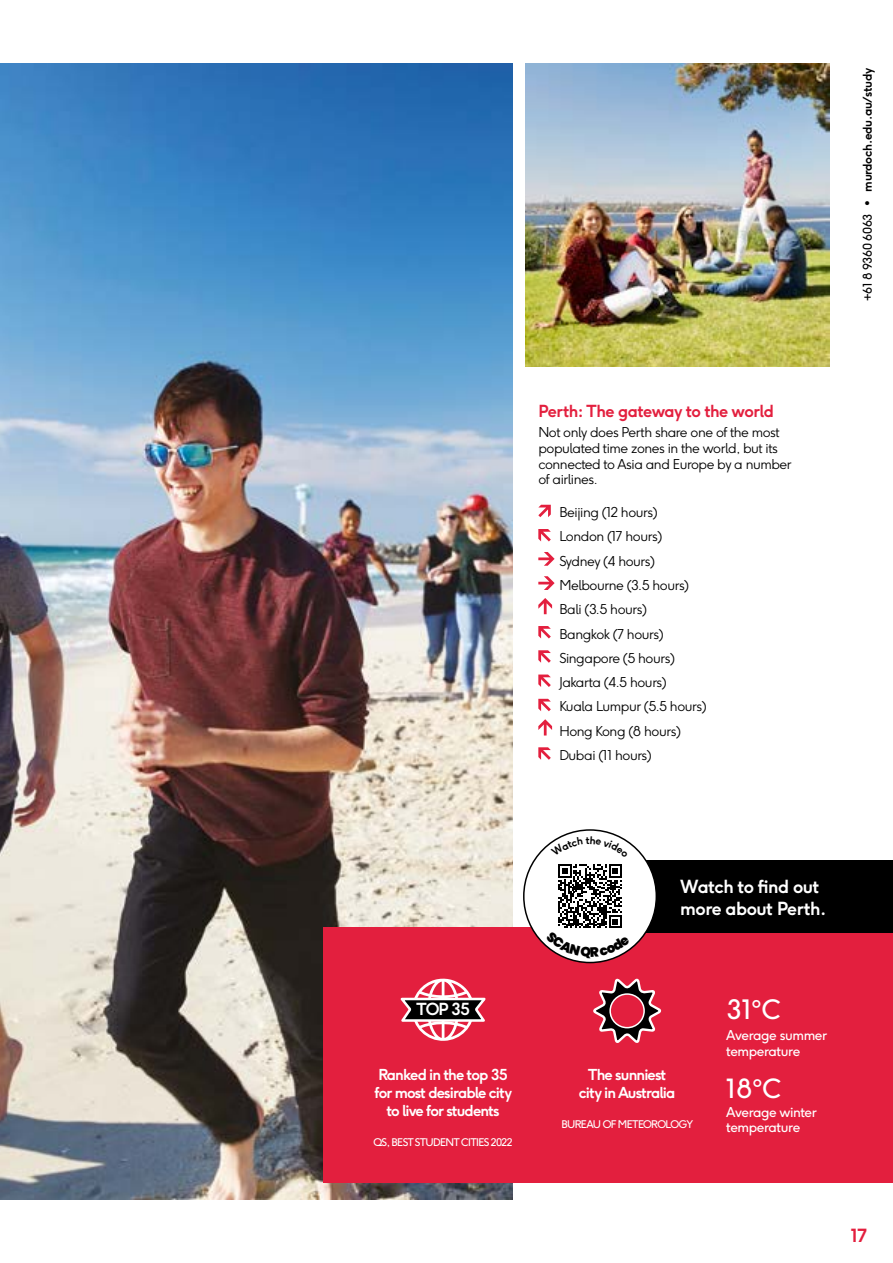
<style>
.page{position:relative;width:893px;height:1263px;background:#fff}
.page>*{position:absolute;margin:0;border:0;box-sizing:border-box;transform-origin:0 0}
.t1{font:26.55px "F37 Ginger";color:#fff}
.t2{font:26.25px "F37 Ginger";color:#fff}
.t3{font:700 18px "F37 Ginger";color:#e31f3e}
.CTA_black_small_10_1{font:700 17.85px/21.5px "F37 Ginger";letter-spacing:-.03em;color:#fff}
.Subhead_11_12_Red{font:700 16.5px "F37 Ginger";letter-spacing:-.03em;color:#e31f3e}
.Infographic_heading{font:700 16.5px "F37 Ginger";color:#fff}
.Infographic_heading-2{font:700 15px/18px "F37 Ginger";letter-spacing:-.06em;color:#fff;text-align:center}
.Body_9_10_5{font:300 13.5px/15.8px "F37 Ginger";letter-spacing:-.03em;color:#000}
.Body_9_10_5-2{font:13.5px/15.8px "F37 Ginger";letter-spacing:-.03em;color:#fff}
.t4{font:700 12px "F37 Ginger";letter-spacing:-.03em;color:#000}
.Infographic_Referenc{font:10.5px "F37 Ginger";letter-spacing:-.06em;color:#fff}
.s1{font-weight:400}
</style>
<div class="page">
<img style="left:0;top:64px;width:513px;height:1135px">
<div style="left:323px;top:927px;width:570px;height:255px;background:#e31f3e"></div>
<svg style="left:538px;top:505px;width:13px;height:12px"></svg>
<svg style="left:538px;top:529px;width:13px;height:12px"></svg>
<svg style="left:538px;top:552px;width:17px;height:14px"></svg>
<svg style="left:538px;top:576px;width:17px;height:14px"></svg>
<svg style="left:538px;top:598px;width:14px;height:16px"></svg>
<svg style="left:538px;top:626px;width:13px;height:12px"></svg>
<svg style="left:538px;top:650px;width:13px;height:13px"></svg>
<svg style="left:538px;top:674px;width:13px;height:13px"></svg>
<svg style="left:538px;top:699px;width:13px;height:12px"></svg>
<svg style="left:538px;top:719px;width:14px;height:16px"></svg>
<svg style="left:538px;top:747px;width:13px;height:13px"></svg>
<div style="left:574px;top:860px;width:319px;height:73px;background:#000"></div>
<svg style="left:400px;top:978px;width:86px;height:63px"></svg>
<svg style="left:593px;top:978px;width:69px;height:65px"></svg>
<div style="left:610px;top:994px;width:34px;height:34px;background:#e31f3e;border-radius:50%"></div>
<div style="left:609px;top:993px;width:36px;height:35px;border:2px solid #fff;border-radius:50%"></div>
<img style="left:526px;top:64px;width:303px;height:303px">
<div style="left:524px;top:830px;width:132px;height:132px;background:#fff;border-radius:50%"></div>
<svg style="left:546px;top:864px;width:84px;height:95px"></svg>
<svg style="left:551px;top:836px;width:77px;height:8px"></svg>
<p class="Subhead_11_12_Red" style="left:538px;top:400px;width:237px">Perth: The gateway to the world</p>
<p class="Body_9_10_5" style="left:538px;top:424px;width:255px">Not only does Perth share one of the most populated time zones in the world, but its connected to Asia and Europe by a number of airlines.</p>
<p class="Body_9_10_5" style="left:559px;top:504px;width:100px">Beijing (12 hours)</p>
<p class="Body_9_10_5" style="left:559px;top:529px;width:104px">London (17 hours)</p>
<p class="Body_9_10_5" style="left:559px;top:553px;width:97px">Sydney (4 hours)</p>
<p class="Body_9_10_5" style="left:559px;top:577px;width:131px">Melbourne (3.5 hours)</p>
<p class="Body_9_10_5" style="left:559px;top:601px;width:89px">Bali (3.5 hours)</p>
<p class="Body_9_10_5" style="left:559px;top:626px;width:106px">Bangkok (7 hours)</p>
<p class="Body_9_10_5" style="left:559px;top:650px;width:117px">Singapore (5 hours)</p>
<p class="Body_9_10_5" style="left:559px;top:674px;width:109px">Jakarta (4.5 hours)</p>
<p class="Body_9_10_5" style="left:559px;top:698px;width:149px">Kuala Lumpur (5.5 hours)</p>
<p class="Body_9_10_5" style="left:559px;top:723px;width:123px">Hong Kong (8 hours)</p>
<p class="Body_9_10_5" style="left:559px;top:747px;width:94px">Dubai (11 hours)</p>
<p class="t4" style="left:860px;top:301px;width:235px;rotate:-90deg"><span class="s1">+61 8 9360 6063 •</span> murdoch.edu.au/study</p>
<p class="Infographic_heading" style="left:416px;top:998px;width:55px">TOP 35</p>
<p class="Infographic_heading-2" style="left:374px;top:1065px;width:139px">Ranked in the top 35 for most desirable city to live for students</p>
<p class="Infographic_Referenc" style="left:374px;top:1136px;width:140px">QS, BEST STUDENT CITIES 2022</p>
<p class="CTA_black_small_10_1" style="left:680px;top:876px;width:148px">Watch to find out more about Perth.</p>
<p class="t1" style="left:726px;top:993px;width:56px">31°C</p>
<p class="Infographic_heading-2" style="left:579px;top:1065px;width:98px">The sunniest city in Australia</p>
<p class="Infographic_Referenc" style="left:561px;top:1118px;width:133px">BUREAU OF METEOROLOGY</p>
<p class="Body_9_10_5-2" style="left:726px;top:1027px;width:102px">Average summer temperature</p>
<p class="t2" style="left:726px;top:1072px;width:57px">18°C</p>
<p class="Body_9_10_5-2" style="left:726px;top:1104px;width:92px">Average winter temperature</p>
<h3 class="t3" style="left:851px;top:1223px;width:18px">17</h3>
</div>
